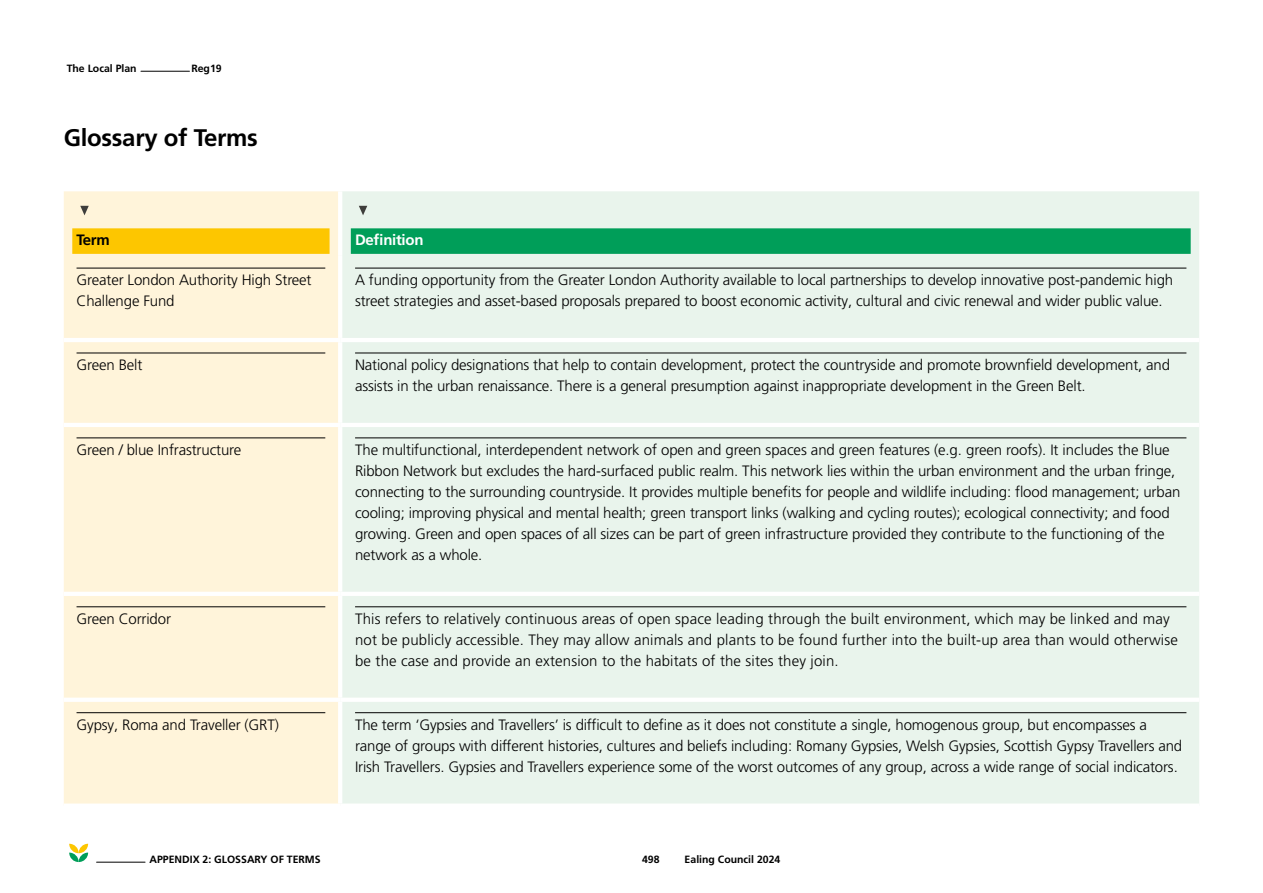
<style>
.page{position:relative;width:1263px;height:893px;background:#fff}
.page>*{position:absolute;margin:0;border:0;box-sizing:border-box;transform-origin:0 0}
.H2_Headline{font:700 24px "Frutiger LT Pro";letter-spacing:-.01em;color:#000}
.Table_Text___w_Line{font:300 15px/21px "Frutiger LT Pro";letter-spacing:-.01em;color:#000}
.Table_Text___w_Line-2{font:300 15px/21px "Frutiger LT Pro";letter-spacing:.01em;color:#000}
.Column_Header{font:700 15px "Frutiger LT Pro";letter-spacing:-.02em;color:#fff}
.Column_Header-2{font:700 15px "Frutiger LT Pro";color:#000}
.t1{font:700 10.5px "Frutiger LT Pro";color:#000}
</style>
<div class="page">
<div style="left:64px;top:191px;width:274px;height:612px;background:#fff4da"></div>
<div style="left:342px;top:191px;width:857px;height:612px;background:#e9f4ec"></div>
<hr style="left:64px;top:338px;width:276px;height:4px;background:#fff">
<hr style="left:64px;top:423px;width:276px;height:4px;background:#fff">
<hr style="left:64px;top:592px;width:276px;height:4px;background:#fff">
<hr style="left:64px;top:698px;width:276px;height:4px;background:#fff">
<hr style="left:340px;top:338px;width:859px;height:4px;background:#fff">
<hr style="left:340px;top:423px;width:859px;height:4px;background:#fff">
<hr style="left:340px;top:592px;width:859px;height:4px;background:#fff">
<hr style="left:340px;top:698px;width:859px;height:4px;background:#fff">
<div style="left:72px;top:228px;width:258px;height:26px;background:#fdc600"></div>
<svg style="left:80px;top:206px;width:9px;height:9px"></svg>
<div style="left:351px;top:228px;width:840px;height:26px;background:#009e59"></div>
<svg style="left:359px;top:206px;width:8px;height:9px"></svg>
<hr style="left:77px;top:268px;width:248px;height:1px;background:#000">
<hr style="left:355px;top:268px;width:831px;height:1px;background:#000">
<hr style="left:77px;top:353px;width:248px;height:1px;background:#000">
<hr style="left:355px;top:353px;width:831px;height:1px;background:#000">
<hr style="left:77px;top:438px;width:248px;height:1px;background:#000">
<hr style="left:355px;top:438px;width:831px;height:1px;background:#000">
<hr style="left:77px;top:606px;width:248px;height:1px;background:#000">
<hr style="left:355px;top:606px;width:831px;height:1px;background:#000">
<hr style="left:77px;top:712px;width:248px;height:1px;background:#000">
<hr style="left:355px;top:712px;width:831px;height:1px;background:#000">
<svg style="left:69px;top:844px;width:19px;height:18px"></svg>
<hr style="left:141px;top:71px;width:48px;height:1px;background:#000">
<hr style="left:97px;top:862px;width:48px;height:1px;background:#000">
<p class="t1" style="left:67px;top:62px;width:72px">The Local Plan</p>
<p class="t1" style="left:191px;top:62px;width:32px">Reg19</p>
<p class="H2_Headline" style="left:64px;top:123px;width:196px">Glossary of Terms</p>
<p class="Column_Header-2" style="left:77px;top:231px;width:35px">Term</p>
<p class="Column_Header" style="left:355px;top:231px;width:70px">Definition</p>
<p class="Table_Text___w_Line" style="left:77px;top:270px;width:237px">Greater London Authority High Street<br>Challenge Fund</p>
<p class="Table_Text___w_Line" style="left:355px;top:270px;width:820px">A funding opportunity from the Greater London Authority available to local partnerships to develop innovative post-pandemic high street strategies and asset-based proposals prepared to boost economic activity, cultural and civic renewal and wider public value.</p>
<p class="Table_Text___w_Line" style="left:77px;top:355px;width:67px">Green Belt</p>
<p class="Table_Text___w_Line" style="left:355px;top:355px;width:816px">National policy designations that help to contain development, protect the countryside and promote brownfield development, and assists in the urban renaissance. There is a general presumption against inappropriate development in the Green Belt.</p>
<p class="Table_Text___w_Line" style="left:77px;top:439px;width:166px">Green / blue Infrastructure</p>
<p class="Table_Text___w_Line" style="left:355px;top:439px;width:827px">The multifunctional, interdependent network of open and green spaces and green features (e.g. green roofs). It includes the Blue Ribbon Network but excludes the hard-surfaced public realm. This network lies within the urban environment and the urban fringe, connecting to the surrounding countryside. It provides multiple benefits for people and wildlife including: flood management; urban cooling; improving physical and mental health; green transport links (walking and cycling routes); ecological connectivity; and food growing. Green and open spaces of all sizes can be part of green infrastructure provided they contribute to the functioning of the network as a whole.</p>
<p class="Table_Text___w_Line" style="left:77px;top:608px;width:96px">Green Corridor</p>
<p class="Table_Text___w_Line-2" style="left:355px;top:608px;width:824px">This refers to relatively continuous areas of open space leading through the built environment, which may be linked and may not be publicly accessible. They may allow animals and plants to be found further into the built-up area than would otherwise be the case and provide an extension to the habitats of the sites they join.</p>
<p class="Table_Text___w_Line" style="left:77px;top:714px;width:204px">Gypsy, Roma and Traveller (GRT)</p>
<p class="Table_Text___w_Line" style="left:355px;top:714px;width:829px">The term ‘Gypsies and Travellers’ is difficult to define as it does not constitute a single, homogenous group, but encompasses a range of groups with different histories, cultures and beliefs including: Romany Gypsies, Welsh Gypsies, Scottish Gypsy Travellers and<br>Irish Travellers. Gypsies and Travellers experience some of the worst outcomes of any group, across a wide range of social indicators.</p>
<p class="t1" style="left:150px;top:853px;width:173px">Appendix 2: Glossary of Terms</p>
<p class="t1" style="left:642px;top:853px;width:19px">498</p>
<p class="t1" style="left:685px;top:853px;width:97px">Ealing Council 2024</p>
</div>
